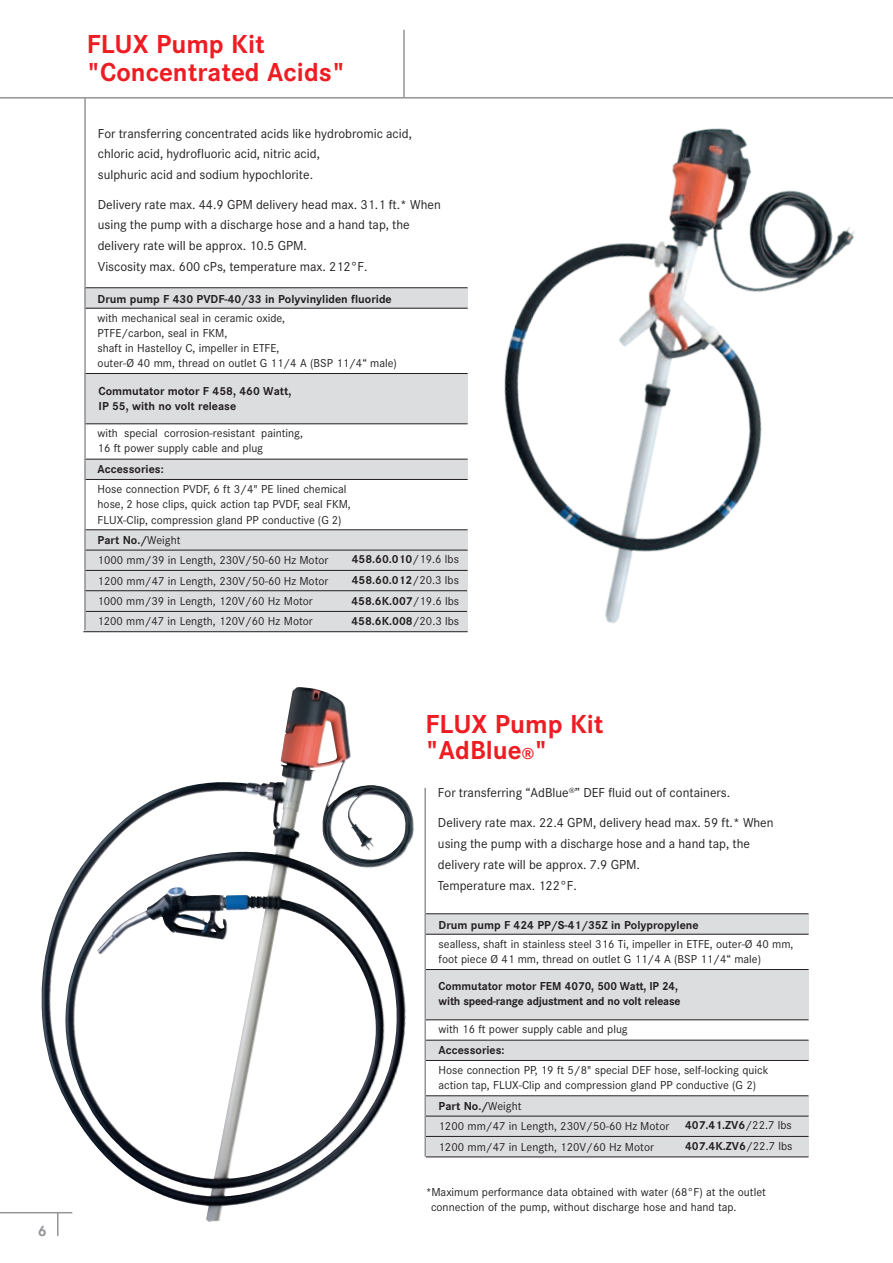
<style>
.page{position:relative;width:893px;height:1263px;background:#fff}
.page>*{position:absolute;margin:0;border:0;box-sizing:border-box;transform-origin:0 0}
.t1{font:700 27px/28.5px "Corporate S";color:#ee1d23}
.t2{font:13.5px/20.7px "Corporate S";color:#231f20}
.t3{font:800 13.5px "Futura Std";color:#939598}
.t4{font:12px/15px "Corporate S";color:#231f20}
.t5{font:700 12px/15px "Corporate S";color:#231f20}
.s1{font-weight:700}
.s2{font-weight:400}
.s3{font-size:16.5px}
</style>
<div class="page">
<hr style="left:0;top:97px;width:893px;height:2px;background:#939598">
<hr style="left:403px;top:30px;width:2px;height:68px;background:#939598">
<hr style="left:0;top:1212px;width:72px;height:1px;background:#939598">
<hr style="left:57px;top:1213px;width:2px;height:23px;background:#939598">
<div style="left:84px;top:288px;width:384px;height:20px;background:#dcdddf"></div>
<div style="left:84px;top:374px;width:384px;height:50px;background:#dcdddf"></div>
<div style="left:84px;top:459px;width:384px;height:20px;background:#dcdddf"></div>
<div style="left:84px;top:530px;width:384px;height:101px;background:#dcdddf"></div>
<hr style="left:85px;top:287px;width:383px;height:1px;background:#231f20">
<hr style="left:85px;top:308px;width:383px;height:1px;background:#231f20">
<hr style="left:85px;top:373px;width:383px;height:1px;background:#231f20">
<hr style="left:85px;top:424px;width:383px;height:1px;background:#231f20">
<hr style="left:85px;top:459px;width:383px;height:1px;background:#231f20">
<hr style="left:85px;top:479px;width:383px;height:1px;background:#231f20">
<hr style="left:85px;top:529px;width:383px;height:1px;background:#231f20">
<hr style="left:85px;top:550px;width:383px;height:1px;background:#231f20">
<hr style="left:85px;top:570px;width:383px;height:1px;background:#231f20">
<hr style="left:84px;top:590px;width:383px;height:1px;background:#231f20">
<div style="left:425px;top:914px;width:383px;height:20px;background:#dcdddf"></div>
<div style="left:425px;top:969px;width:383px;height:51px;background:#dcdddf"></div>
<div style="left:425px;top:1040px;width:383px;height:20px;background:#dcdddf"></div>
<div style="left:425px;top:1096px;width:383px;height:60px;background:#dcdddf"></div>
<hr style="left:426px;top:913px;width:382px;height:1px;background:#231f20">
<hr style="left:426px;top:934px;width:382px;height:1px;background:#231f20">
<hr style="left:426px;top:969px;width:382px;height:1px;background:#231f20">
<hr style="left:426px;top:1019px;width:382px;height:1px;background:#231f20">
<hr style="left:426px;top:1040px;width:382px;height:1px;background:#231f20">
<hr style="left:426px;top:1060px;width:382px;height:1px;background:#231f20">
<hr style="left:426px;top:1095px;width:382px;height:1px;background:#231f20">
<hr style="left:426px;top:1116px;width:382px;height:1px;background:#231f20">
<hr style="left:426px;top:1136px;width:382px;height:1px;background:#231f20">
<hr style="left:424px;top:788px;width:2px;height:368px;background:#939598">
<img style="left:458px;top:128px;width:397px;height:495px">
<img style="left:40px;top:687px;width:374px;height:536px">
<hr style="left:84px;top:98px;width:2px;height:532px;background:#939598">
<hr style="left:426px;top:1157px;width:382px;height:1px;background:#231f20">
<hr style="left:86px;top:611px;width:381px;height:1px;background:#231f20">
<hr style="left:83px;top:631px;width:385px;height:1px;background:#231f20">
<p class="t3" style="left:38px;top:1223px;width:9px">6</p>
<h1 class="t1" style="left:87px;top:30px;width:260px">FLUX Pump Kit "Concentrated Acids"</h1>
<p class="t2" style="left:98px;top:123px;width:316px">For transferring concentrated acids like hydrobromic acid, chloric acid, hydrofluoric acid, nitric acid,<br>sulphuric acid and sodium hypochlorite.</p>
<p class="t2" style="left:98px;top:194px;width:345px">Delivery rate max. 44.9 GPM delivery head max. 31.1 ft.* When using the pump with a discharge hose and a hand tap, the delivery rate will be approx. 10.5 GPM.<br>Viscosity max. 600 cPs, temperature max. 212°F.</p>
<p class="t5" style="left:98px;top:292px;width:296px">Drum pump F 430 PVDF-40/33 in Polyvinyliden fluoride</p>
<p class="t4" style="left:98px;top:310px;width:301px">with mechanical seal in ceramic oxide,<br>PTFE/carbon, seal in FKM,<br>shaft in Hastelloy C, impeller in ETFE,<br>outer-Ø 40 mm, thread on outlet G 11/4 A (BSP 11/4“ male)</p>
<p class="t5" style="left:99px;top:384px;width:194px">Commutator motor F 458, 460 Watt,<br>IP 55, with no volt release</p>
<p class="t4" style="left:98px;top:426px;width:207px">with special corrosion-resistant painting,<br>16 ft power supply cable and plug</p>
<p class="t5" style="left:98px;top:462px;width:68px">Accessories:</p>
<p class="t4" style="left:98px;top:481px;width:255px">Hose connection PVDF, 6 ft 3/4" PE lined chemical hose, 2 hose clips, quick action tap PVDF, seal FKM,<br>FLUX-Clip, compression gland PP conductive (G 2)</p>
<p class="t4" style="left:98px;top:530px;width:232px;line-height:20.2px"><span class="s1">Part No./</span>Weight<br>1000 mm/39 in Length, 230V/50-60 Hz Motor</p>
<p class="t5" style="left:352px;top:552px;width:109px">458.60.010<span class="s2">/19.6 lbs</span></p>
<p class="t4" style="left:98px;top:573px;width:232px">1200 mm/47 in Length, 230V/50-60 Hz Motor</p>
<p class="t5" style="left:352px;top:573px;width:109px">458.60.012<span class="s2">/20.3 lbs</span></p>
<p class="t4" style="left:97px;top:594px;width:217px">1000 mm/39 in Length, 120V/60 Hz Motor</p>
<p class="t5" style="left:351px;top:593px;width:109px">458.6K.007<span class="s2">/19.6 lbs</span></p>
<p class="t4" style="left:97px;top:614px;width:217px">1200 mm/47 in Length, 120V/60 Hz Motor</p>
<p class="t5" style="left:351px;top:613px;width:109px">458.6K.008<span class="s2">/20.3 lbs</span></p>
<h1 class="t1" style="left:425px;top:711px;width:180px;line-height:26.8px">FLUX Pump Kit "AdBlue<span class="s3">®</span>"</h1>
<p class="t2" style="left:438px;top:783px;width:294px">For transferring “AdBlue<sup>®</sup>” DEF fluid out of containers.</p>
<p class="t2" style="left:438px;top:813px;width:337px">Delivery rate max. 22.4 GPM, delivery head max. 59 ft.* When using the pump with a discharge hose and a hand tap, the delivery rate will be approx. 7.9 GPM.<br>Temperature max. 122°F.</p>
<p class="t5" style="left:439px;top:917px;width:262px">Drum pump F 424 PP/S-41/35Z in Polypropylene</p>
<p class="t4" style="left:439px;top:936px;width:356px">sealless, shaft in stainless steel 316 Ti, impeller in ETFE, outer-Ø 40 mm, foot piece Ø 41 mm, thread on outlet G 11/4 A (BSP 11/4“ male)</p>
<p class="t5" style="left:439px;top:979px;width:243px">Commutator motor FEM 4070, 500 Watt, IP 24, with speed-range adjustment and no volt release</p>
<p class="t4" style="left:439px;top:1022px;width:191px">with 16 ft power supply cable and plug</p>
<p class="t5" style="left:439px;top:1043px;width:68px">Accessories:</p>
<p class="t4" style="left:439px;top:1062px;width:331px">Hose connection PP, 19 ft 5/8" special DEF hose, self-locking quick action tap, FLUX-Clip and compression gland PP conductive (G 2)</p>
<p class="t4" style="left:439px;top:1096px;width:232px;line-height:20.2px"><span class="s1">Part No./</span>Weight<br>1200 mm/47 in Length, 230V/50-60 Hz Motor</p>
<p class="t5" style="left:685px;top:1118px;width:108px">407.41.ZV6<span class="s2">/22.7 lbs</span></p>
<p class="t4" style="left:439px;top:1139px;width:217px">1200 mm/47 in Length, 120V/60 Hz Motor</p>
<p class="t5" style="left:685px;top:1139px;width:109px">407.4K.ZV6<span class="s2">/22.7 lbs</span></p>
<p class="t4" style="left:431px;top:1185px;width:336px;text-indent:-5px">* Maximum performance data obtained with water (68°F) at the outlet connection of the pump, without discharge hose and hand tap.</p>
</div>
